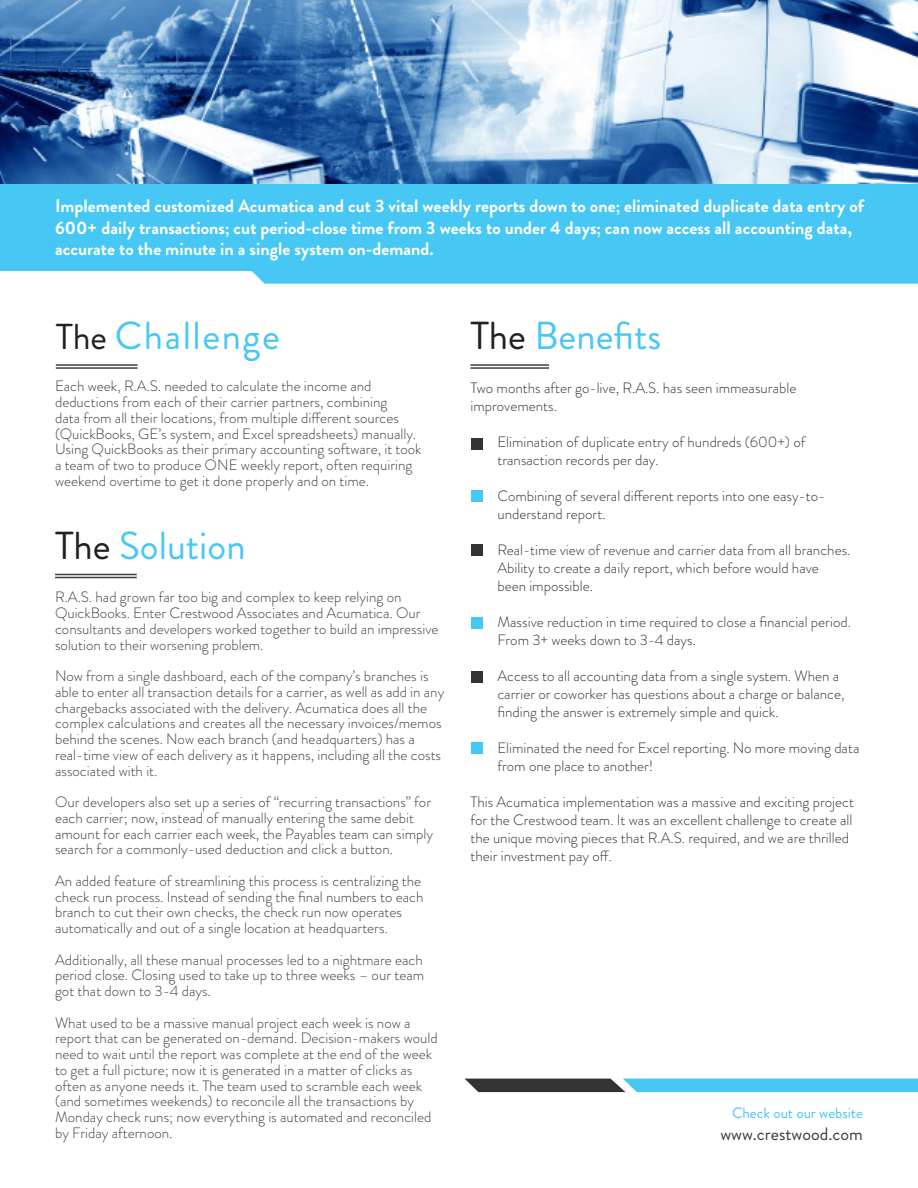
<style>
.page{position:relative;width:918px;height:1188px;background:#fff}
.page>*{position:absolute;margin:0;border:0;box-sizing:border-box;transform-origin:0 0}
.t1{font:39px "Brandon Grotesque";color:#46c7f4}
.t2{font:39px "Brandon Grotesque";letter-spacing:.04em;color:#46c7f4}
.t3{font:700 18px/21.6px "Brandon Grotesque";color:#fff}
.Text{font:18px "Brandon Grotesque";color:#3e3e3f}
.Paragraph_Style_3{font:300 15px/15.8px "Brandon Grotesque";color:#3e3e3f}
.Text_Bold{font:300 15px/18px "Brandon Grotesque";color:#333}
.Crestwood_Standard_F{font:15px "Brandon Grotesque";color:#46c7f4}
.s1{font-size:36px;color:#231f20}
.s2{color:#231f20}
</style>
<div class="page">
<img style="left:0;top:0;width:918px;height:184px">
<svg style="left:465px;top:1079px;width:453px;height:13px;background:#4799b5"></svg>
<hr style="left:470px;top:364px;width:79px;height:2px;background:#3e3e3f">
<hr style="left:470px;top:367px;width:79px;height:2px;background:#3e3e3f">
<div style="left:472px;top:439px;width:11px;height:11px;background:#333"></div>
<div style="left:472px;top:544px;width:11px;height:11px;background:#333"></div>
<div style="left:472px;top:491px;width:11px;height:11px;background:#46c7f4"></div>
<hr style="left:55px;top:574px;width:82px;height:1px;background:#3e3e3f">
<hr style="left:55px;top:577px;width:82px;height:1px;background:#3e3e3f">
<div style="left:471px;top:671px;width:11px;height:12px;background:#333"></div>
<div style="left:471px;top:742px;width:11px;height:11px;background:#46c7f4"></div>
<div style="left:471px;top:617px;width:12px;height:11px;background:#46c7f4"></div>
<hr style="left:56px;top:364px;width:82px;height:2px;background:#3e3e3f">
<hr style="left:56px;top:367px;width:82px;height:2px;background:#3e3e3f">
<div style="left:0;top:184px;width:918px;height:87px;background:#46c7f4"></div>
<svg style="left:251px;top:271px;width:667px;height:13px;background:#4cc8f4"></svg>
<p class="t3" style="left:55px;top:195px;width:810px">Implemented customized Acumatica and cut 3 vital weekly reports down to one; eliminated duplicate data entry of<br>600+ daily transactions; cut period-close time from 3 weeks to under 4 days; can now access all accounting data, accurate to the minute in a single system on-demand.</p>
<p class="t2" style="left:56px;top:309px;width:226px"><span class="s1">The</span> Challenge</p>
<p class="Paragraph_Style_3" style="left:55px;top:378px;width:368px">Each week, R.A.S. needed to calculate the income and deductions from each of their carrier partners, combining<br>data from all their locations, from multiple different sources (QuickBooks, GE’s system, and Excel spreadsheets) manually.<br>Using QuickBooks as their primary accounting software, it took a team of two to produce ONE weekly report, often requiring weekend overtime to get it done properly and on time.</p>
<p class="t1" style="left:55px;top:518px;width:192px"><span class="s2">The</span> Solution</p>
<p class="Paragraph_Style_3" style="left:55px;top:589px;width:385px">R.A.S. had grown far too big and complex to keep relying on QuickBooks. Enter Crestwood Associates and Acumatica. Our consultants and developers worked together to build an impressive solution to their worsening problem.</p>
<p class="Paragraph_Style_3" style="left:55px;top:668px;width:391px">Now from a single dashboard, each of the company’s branches is able to enter all transaction details for a carrier, as well as add in any chargebacks associated with the delivery. Acumatica does all the complex calculations and creates all the necessary invoices/memos behind the scenes. Now each branch (and headquarters) has a real-time view of each delivery as it happens, including all the costs associated with it.</p>
<p class="Paragraph_Style_3" style="left:55px;top:794px;width:380px">Our developers also set up a series of “recurring transactions” for each carrier; now, instead of manually entering the same debit amount for each carrier each week, the Payables team can simply search for a commonly-used deduction and click a button.</p>
<p class="Paragraph_Style_3" style="left:55px;top:873px;width:370px">An added feature of streamlining this process is centralizing the check run process. Instead of sending the final numbers to each branch to cut their own checks, the check run now operates automatically and out of a single location at headquarters.</p>
<p class="Paragraph_Style_3" style="left:55px;top:952px;width:371px;text-align:justify">Additionally, all these manual processes led to a nightmare each period close. Closing used to take up to three weeks – our team got that down to 3-4 days.</p>
<p class="Paragraph_Style_3" style="left:55px;top:1015px;width:384px">What used to be a massive manual project each week is now a report that can be generated on-demand. Decision-makers would need to wait until the report was complete at the end of the week to get a full picture; now it is generated in a matter of clicks as often as anyone needs it. The team used to scramble each week (and sometimes weekends) to reconcile all the transactions by Monday check runs; now everything is automated and reconciled by Friday afternoon.</p>
<p class="t1" style="left:470px;top:309px;width:192px"><span class="s2">The</span> Benefits</p>
<p class="Text_Bold" style="left:470px;top:379px;width:327px">Two months after go-live, R.A.S. has seen immeasurable improvements.</p>
<p class="Text_Bold" style="left:497px;top:433px;width:310px">Elimination of duplicate entry of hundreds (600+) of transaction records per day.</p>
<p class="Text_Bold" style="left:497px;top:487px;width:330px">Combining of several different reports into one easy-to&shy;understand report.</p>
<p class="Text_Bold" style="left:497px;top:541px;width:355px">Real-time view of revenue and carrier data from all branches.<br>Ability to create a daily report, which before would have been impossible.</p>
<p class="Text_Bold" style="left:497px;top:613px;width:355px">Massive reduction in time required to close a financial period.<br>From 3+ weeks down to 3-4 days.</p>
<p class="Text_Bold" style="left:497px;top:667px;width:349px">Access to all accounting data from a single system. When a carrier or coworker has questions about a charge or balance, finding the answer is extremely simple and quick.</p>
<p class="Text_Bold" style="left:497px;top:739px;width:364px">Eliminated the need for Excel reporting. No more moving data from one place to another!</p>
<p class="Text_Bold" style="left:470px;top:793px;width:385px">This Acumatica implementation was a massive and exciting project for the Crestwood team. It was an excellent challenge to create all the unique moving pieces that R.A.S. required, and we are thrilled their investment pay off.</p>
<p class="Crestwood_Standard_F" style="left:732px;top:1103px;width:132px">Check out our website</p>
<p class="Text" style="left:720px;top:1122px;width:144px">www.crestwood.com</p>
</div>
